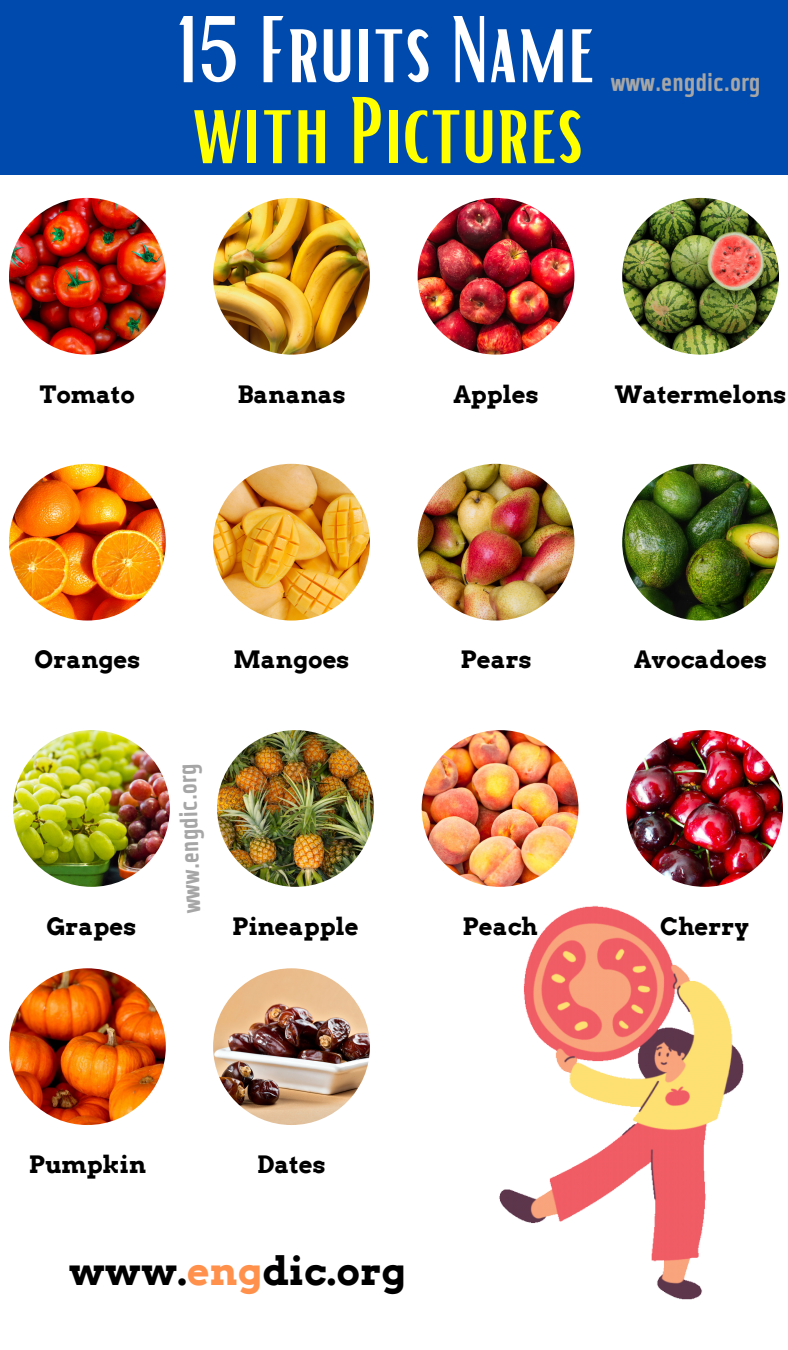
<style>
.page{position:relative;width:788px;height:1350px;background:#fff}
.page>*{position:absolute;margin:0;border:0;box-sizing:border-box;transform-origin:0 0}
.t1{font:91.5px "Bright";color:#fff}
.t2{font:91.5px "Bright";color:#ff0}
.t3{font:700 39px "Arvo";color:#000}
.t4{font:700 33px "Quan Slim";color:#a6a6a6}
.t5{font:700 24px "Arvo";color:#000}
.s1{color:#ff914d}
</style>
<div class="page">
<div style="left:0;top:0;width:787px;height:174px;background:#004aad"></div>
<img style="left:9px;top:198px;width:157px;height:157px;border-radius:50%">
<img style="left:213px;top:198px;width:157px;height:157px;border-radius:50%">
<img style="left:417px;top:198px;width:157px;height:157px;border-radius:50%">
<img style="left:622px;top:198px;width:157px;height:157px;border-radius:50%">
<img style="left:9px;top:464px;width:157px;height:157px;border-radius:50%">
<img style="left:213px;top:464px;width:157px;height:157px;border-radius:50%">
<img style="left:417px;top:464px;width:157px;height:157px;border-radius:50%">
<img style="left:622px;top:464px;width:157px;height:157px;border-radius:50%">
<img style="left:13px;top:730px;width:157px;height:157px;border-radius:50%">
<img style="left:217px;top:730px;width:157px;height:157px;border-radius:50%">
<img style="left:421px;top:730px;width:157px;height:157px;border-radius:50%">
<img style="left:626px;top:730px;width:157px;height:157px;border-radius:50%">
<img style="left:9px;top:968px;width:157px;height:157px;border-radius:50%">
<img style="left:213px;top:968px;width:157px;height:157px;border-radius:50%">
<img style="left:499px;top:906px;width:245px;height:394px">
<h1 class="t1" style="left:175px;top:-9px;width:421px">15 Fruits Name</h1>
<h1 class="t2" style="left:192px;top:72px;width:392px">with Pictures</h1>
<h3 class="t4" style="left:610px;top:67px;width:151px">www.engdic.org</h3>
<p class="t5" style="left:40px;top:379px;width:97px">Tomato</p>
<p class="t5" style="left:237px;top:379px;width:110px">Bananas</p>
<p class="t5" style="left:453px;top:379px;width:87px">Apples</p>
<p class="t5" style="left:614px;top:379px;width:173px">Watermelons</p>
<p class="t5" style="left:34px;top:645px;width:107px">Oranges</p>
<p class="t5" style="left:233px;top:645px;width:117px">Mangoes</p>
<p class="t5" style="left:460px;top:645px;width:73px">Pears</p>
<p class="t5" style="left:634px;top:645px;width:135px">Avocadoes</p>
<h3 class="t4" style="left:177px;top:914px;width:151px;rotate:-92deg">www.engdic.org</h3>
<p class="t5" style="left:46px;top:912px;width:91px">Grapes</p>
<p class="t5" style="left:232px;top:912px;width:128px">Pineapple</p>
<p class="t5" style="left:462px;top:912px;width:77px">Peach</p>
<p class="t5" style="left:660px;top:912px;width:90px">Cherry</p>
<p class="t5" style="left:29px;top:1150px;width:119px">Pumpkin</p>
<p class="t5" style="left:257px;top:1150px;width:70px">Dates</p>
<h2 class="t3" style="left:69px;top:1247px;width:339px">www.<span class="s1">eng</span>dic.org</h2>
</div>
